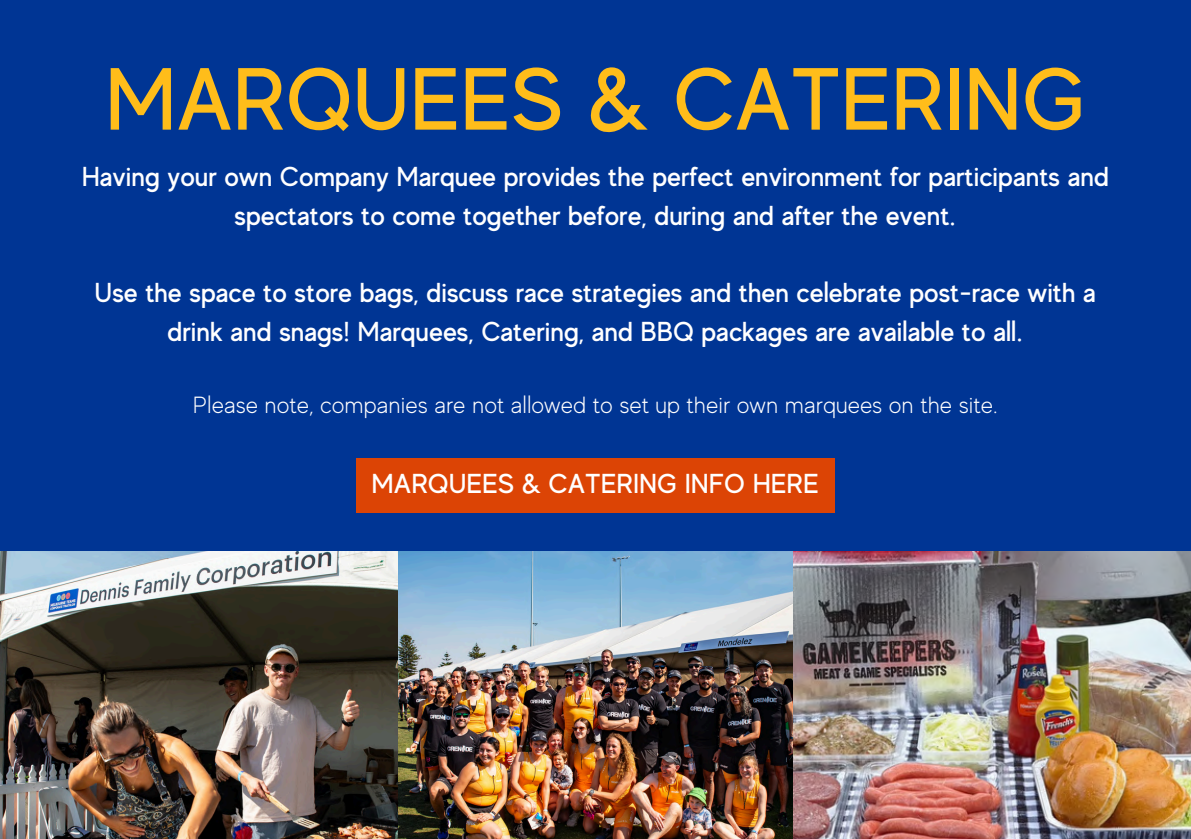
<style>
.page{position:relative;width:1191px;height:839px;background:#fff}
.page>*{position:absolute;margin:0;border:0;box-sizing:border-box;transform-origin:0 0}
.t1{font:500 87.8px "MADE Evolve Sans";color:#ffbd1a}
.t2{font:500 27.4px/39px "MADE Evolve Sans";color:#fff;text-align:center}
.t3{font:300 23.4px "MADE Evolve Sans";color:#fff}
</style>
<div class="page">
<div style="left:0;top:0;width:1191px;height:838px;background:#003594"></div>
<img style="left:0;top:551px;width:1191px;height:288px">
<div style="left:356px;top:458px;width:478px;height:54px;background:#dc4405"></div>
<p class="t1" style="left:105px;top:50px;width:982px">MARQUEES &amp; CATERING</p>
<h2 class="t2" style="left:82px;top:158px;width:1029px">Having your own Company Marquee provides the perfect environment for participants and spectators to come together before, during and after the event.</h2>
<p class="t2" style="left:95px;top:273px;width:1003px">Use the space to store bags, discuss race strategies and then celebrate post-race with a drink and snags! Marquees, Catering, and BBQ packages are available to all.</p>
<p class="t3" style="left:193px;top:392px;width:806px">Please note, companies are not allowed to set up their own marquees on the site.</p>
<p class="t2" style="left:372px;top:464px;width:449px">MARQUEES &amp; CATERING INFO HERE</p>
</div>
